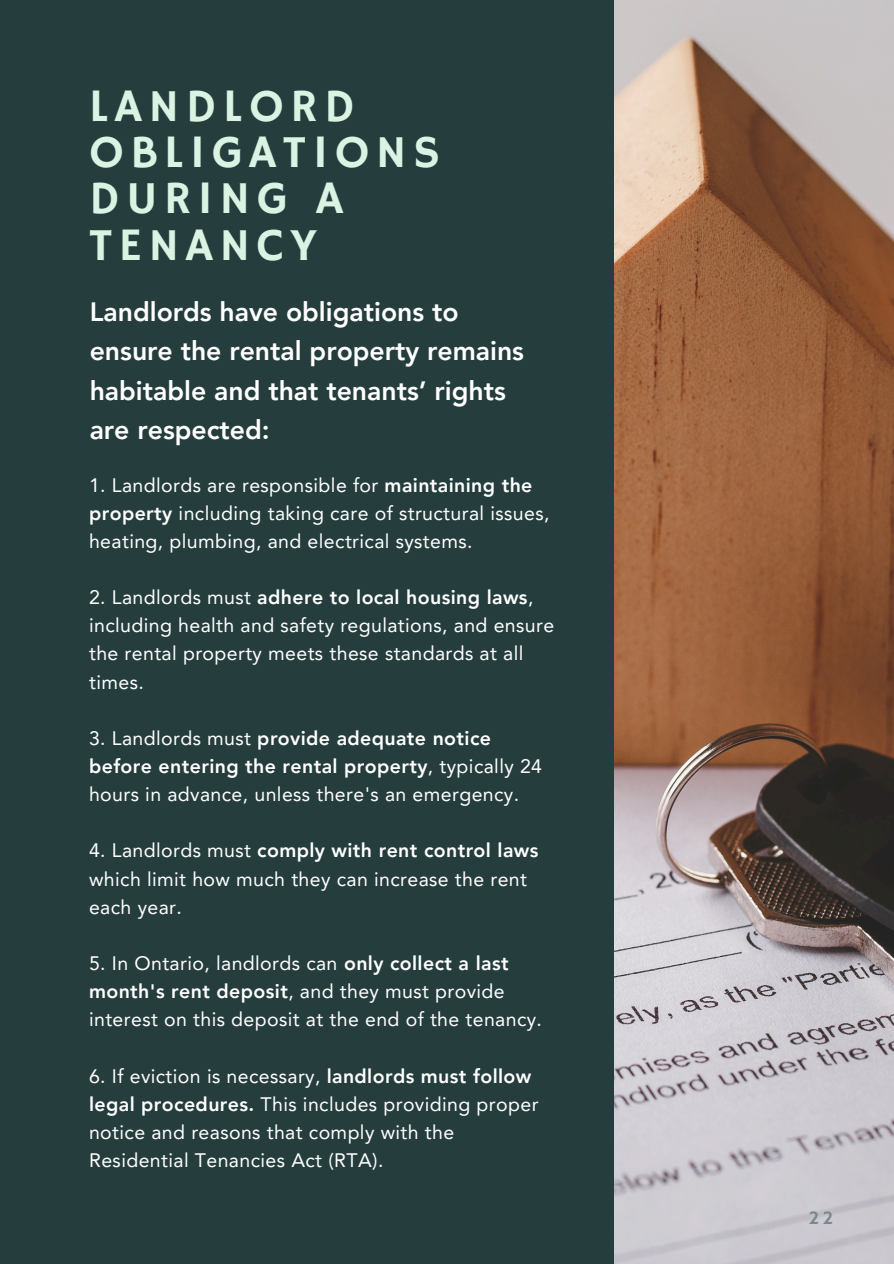
<style>
.page{position:relative;width:894px;height:1264px;background:#fff}
.page>*{position:absolute;margin:0;border:0;box-sizing:border-box;transform-origin:0 0}
.t1{font:46.35px/46.3px "Hammersmith One";letter-spacing:.14em;color:#dbf3e3}
.t2{font:800 26.55px/39.3px "Avenir LT Pro";color:#fff}
.t3{font:19.5px/28.2px "Avenir LT Pro";letter-spacing:.02em;color:#fff}
.t4{font:19.2px "Hammersmith One";color:#7c898b}
.s1{font-weight:800}
</style>
<div class="page">
<div style="left:0;top:0;width:893px;height:1263px;background:#253d3d"></div>
<img style="left:614px;top:0;width:279px;height:1263px">
<p class="t1" style="left:89px;top:85px;width:352px">LANDLORD<br>OBLIGATIONS<br>DURING A</p>
<p class="t1" style="left:89px;top:224px;width:230px">TENANCY</p>
<p class="t2" style="left:90px;top:294px;width:436px">Landlords have obligations to ensure the rental property remains habitable and that tenants’ rights are respected:</p>
<p class="t3" style="left:89px;top:472px;width:462px">1. Landlords are responsible for <span class="s1">maintaining the property</span> including taking care of structural issues, heating, plumbing, and electrical systems.</p>
<p class="t3" style="left:89px;top:585px;width:466px">2. Landlords must <span class="s1">adhere to local housing laws</span>, including health and safety regulations, and ensure the rental property meets these standards at all times.</p>
<h1 class="t3" style="left:89px;top:725px;width:454px">3. Landlords must <span class="s1">provide adequate notice before entering the rental property</span>, typically 24 hours in advance, unless there's an emergency.</h1>
<p class="t3" style="left:89px;top:838px;width:451px">4. Landlords must <span class="s1">comply with rent control laws </span>which limit how much they can increase the rent each year.</p>
<h2 class="t3" style="left:89px;top:950px;width:454px">5. In Ontario, landlords can <span class="s1">only collect a last month's rent deposit</span>, and they must provide interest on this deposit at the end of the tenancy.</h2>
<p class="t3" style="left:89px;top:1063px;width:451px">6. If eviction is necessary, <span class="s1">landlords must follow legal procedures.</span> This includes providing proper notice and reasons that comply with the Residential Tenancies Act (RTA).</p>
<p class="t4" style="left:808px;top:1206px;width:27px">22</p>
</div>
